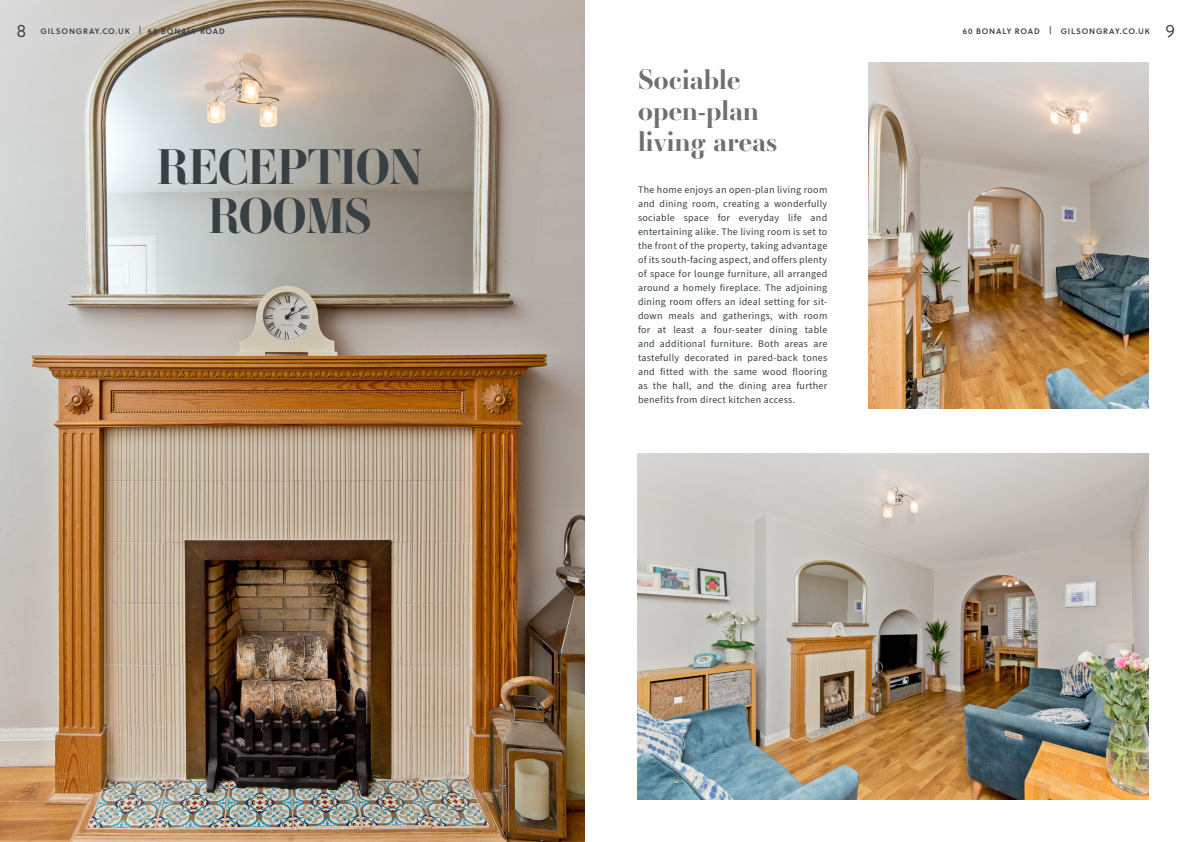
<style>
.page{position:relative;width:1191px;height:842px;background:#fff}
.page>*{position:absolute;margin:0;border:0;box-sizing:border-box;transform-origin:0 0}
.t1{font:700 49.3px "Ambroise Std";letter-spacing:-.02em;color:#384044}
.t2{font:700 28px/31px "Ambroise Std";letter-spacing:.01em;color:#706f6f}
.t3{font:300 18px "Soleil";color:#384044}
.t4{font:10px/14px "Source Sans Pro";letter-spacing:.03em;color:#384044;text-align:justify}
.t5{font:8px "Soleil Sb";letter-spacing:.1em;color:#384044}
.s1{font-family:"Soleil"}
</style>
<div class="page">
<img style="left:0;top:0;width:584px;height:842px">
<img style="left:637px;top:453px;width:511px;height:346px">
<img style="left:868px;top:62px;width:280px;height:346px">
<h3 class="t3" style="left:16px;top:18px;width:11px">8</h3>
<p class="t5" style="left:41px;top:25px;width:186px">GILSONGRAY.CO.UK <span class="s1">|</span> 60 BONALY ROAD</p>
<p class="t5" style="left:962px;top:25px;width:189px">60 BONALY ROAD | GILSONGRAY.CO.UK</p>
<h3 class="t3" style="left:1165px;top:18px;width:11px">9</h3>
<p class="t1" style="left:157px;top:136px;width:268px">RECEPTION</p>
<p class="t1" style="left:208px;top:185px;width:165px">ROOMS</p>
<p class="t2" style="left:638px;top:64px;width:104px">Sociable</p>
<p class="t2" style="left:638px;top:95px;width:141px">open-plan living areas</p>
<p class="t4" style="left:638px;top:183px;width:191px">The home enjoys an open-plan living room and dining room, creating a wonderfully sociable space for everyday life and entertaining alike. The living room is set to the front of the property, taking advantage of its south-facing aspect, and offers plenty of space for lounge furniture, all arranged around a homely fireplace. The adjoining dining room offers an ideal setting for sit&shy;down meals and gatherings, with room for at least a four-seater dining table and additional furniture. Both areas are tastefully decorated in pared-back tones and fitted with the same wood flooring as the hall, and the dining area further benefits from direct kitchen access.</p>
</div>
